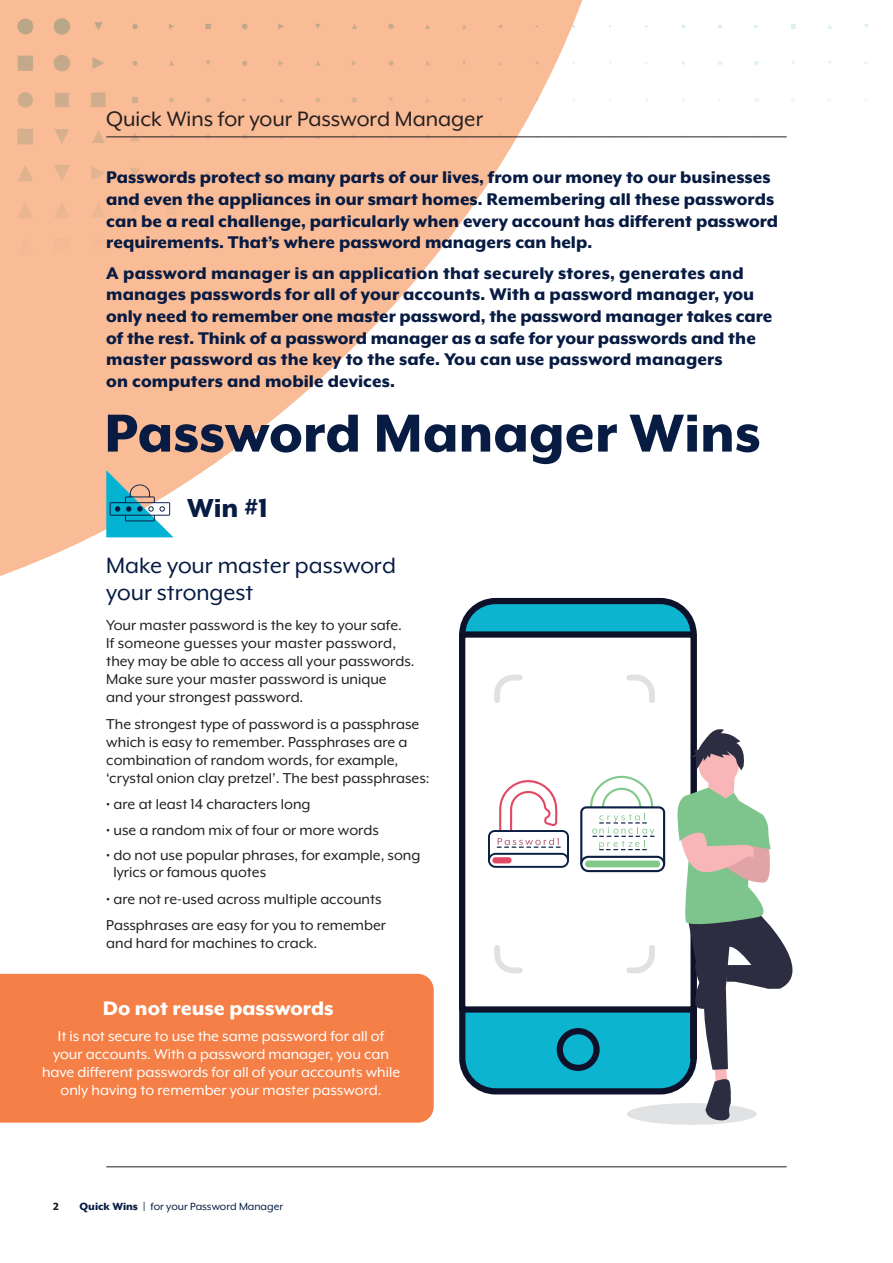
<style>
.page{position:relative;width:893px;height:1263px;background:#fff}
.page>*{position:absolute;margin:0;border:0;box-sizing:border-box;transform-origin:0 0}
.Large_Headline_Red{font:800 61.5px "Mr Eaves XL Mod OT";color:#071b43}
.Large_Headline_Red-2{font:800 30px "Mr Eaves XL Mod OT";color:#071b43}
.Large_Headline_Red-3{font:25.5px/27px "Mr Eaves XL Mod OT";color:#071b43}
.Section_Head_Black{font:24px "Mr Eaves XL Mod OT";color:#231f20}
.Body_Copy_Regular_Bl{font:800 22.5px "Mr Eaves XL Mod OT";color:#fff}
.Body_Copy_Regular_Bl-2{font:800 19.5px/21.8px "Mr Eaves XL Mod OT";color:#071b43}
.Body_Copy_Regular_Bl-3{font:16.5px/18px "Mr Eaves XL Mod OT";color:#231f20}
.Body_Copy_Regular_Bl-4{font:16.5px/18px "Mr Eaves XL Mod OT";color:#fff;text-align:center}
.t1{font:12px "Mr Eaves XL Mod OT";color:#071b43}
.t2{font:800 12px "Mr Eaves XL Mod OT";color:#231f20}
.s1{color:#fabc96}
.s2{color:#fff}
.s3{color:#f48047}
.s4{font-weight:800}
</style>
<div class="page">
<svg style="left:0;top:263px;width:430px;height:313px;fill:#fabc96"></svg>
<hr style="left:106px;top:1166px;width:681px;height:1px;background:#231f20">
<img style="left:0;top:0;width:869px;height:263px">
<hr style="left:106px;top:136px;width:681px;height:1px;background:#231f20">
<svg style="left:106px;top:470px;width:67px;height:67px;background:#78b4b8"></svg>
<div style="left:0;top:974px;width:434px;height:149px;background:#f48047"></div>
<div style="left:627px;top:1103px;width:130px;height:22px;background:#e1e2e3;border-radius:50%"></div>
<div style="left:462px;top:601px;width:232px;height:490px;background:#0db4d0;border-radius:33px"></div>
<div style="left:459px;top:598px;width:238px;height:496px;border:6px solid #0d1129;border-radius:33px"></div>
<svg style="left:459px;top:628px;width:238px;height:436px;background:#c7e0e6"></svg>
<div style="left:557px;top:1028px;width:43px;height:43px;border:6px solid #0d1129;border-radius:50%"></div>
<svg style="left:676px;top:727px;width:117px;height:395px"></svg>
<svg style="left:491px;top:672px;width:35px;height:34px"></svg>
<svg style="left:623px;top:672px;width:35px;height:34px"></svg>
<svg style="left:623px;top:942px;width:35px;height:34px"></svg>
<svg style="left:491px;top:942px;width:35px;height:34px"></svg>
<svg style="left:488px;top:776px;width:81px;height:92px;background:#e6dde2"></svg>
<div style="left:492px;top:857px;width:20px;height:6px;background:#e14965;border-radius:3px"></div>
<svg style="left:580px;top:772px;width:85px;height:100px;background:#d6e1dd"></svg>
<p class="Section_Head_Black" style="left:106px;top:106px;width:383px">Quick Wins for your Password Manager<span class="s1">.</span></p>
<p class="Body_Copy_Regular_Bl-2" style="left:106px;top:166px;width:673px">Passwords protect so many parts of our lives, from our money to our businesses and even the appliances in our smart homes. Remembering all these passwords can be a real challenge, particularly when every account has different password requirements. That’s where password managers can help.</p>
<p class="Body_Copy_Regular_Bl-2" style="left:106px;top:262px;width:668px">A password manager is an application that securely stores, generates and manages passwords for all of your accounts. With a password manager, you only need to remember one master password, the password manager takes care of the rest. Think of a password manager as a safe for your passwords and the master password as the key to the safe. You can use password managers<br>on computers and mobile devices.</p>
<p class="Large_Headline_Red" style="left:104px;top:402px;width:673px">Password Manager Wins<span class="s2">.</span></p>
<p class="Large_Headline_Red-2" style="left:187px;top:493px;width:89px">Win #1<span class="s2">.</span></p>
<p class="Large_Headline_Red-3" style="left:106px;top:551px;width:291px">Make your master password your strongest<span class="s2">.</span></p>
<p class="Body_Copy_Regular_Bl-3" style="left:106px;top:616px;width:310px">Your master password is the key to your safe.<br>If someone guesses your master password, they may be able to access all your passwords.<br>Make sure your master password is unique and your strongest password.</p>
<p class="Body_Copy_Regular_Bl-3" style="left:106px;top:715px;width:325px">The strongest type of password is a passphrase which is easy to remember. Passphrases are a combination of random words, for example, ‘crystal onion clay pretzel’. The best passphrases:</p>
<p class="Body_Copy_Regular_Bl-3" style="left:106px;top:795px;width:206px">• are at least 14 characters long</p>
<p class="Body_Copy_Regular_Bl-3" style="left:106px;top:821px;width:274px">• use a random mix of four or more words</p>
<p class="Body_Copy_Regular_Bl-3" style="left:113px;top:847px;width:308px;line-height:16.8px;text-indent:-7px">• do not use popular phrases, for example, song lyrics or famous quotes</p>
<p class="Body_Copy_Regular_Bl-3" style="left:106px;top:890px;width:277px">• are not re-used across multiple accounts</p>
<p class="Body_Copy_Regular_Bl-3" style="left:106px;top:916px;width:281px">Passphrases are easy for you to remember and hard for machines to crack.</p>
<p class="Body_Copy_Regular_Bl" style="left:103px;top:997px;width:238px">Do not reuse passwords<span class="s3">.</span></p>
<p class="Body_Copy_Regular_Bl-4" style="left:42px;top:1027px;width:360px">It is not secure to use the same password for all of your accounts. With a password manager, you can have different passwords for all of your accounts while only having to remember your master password.</p>
<p class="t2" style="left:53px;top:1200px;width:7px">2</p>
<p class="t1" style="left:80px;top:1200px;width:205px"><span class="s4">Quick Wins |</span> for your Password Manager</p>
</div>
